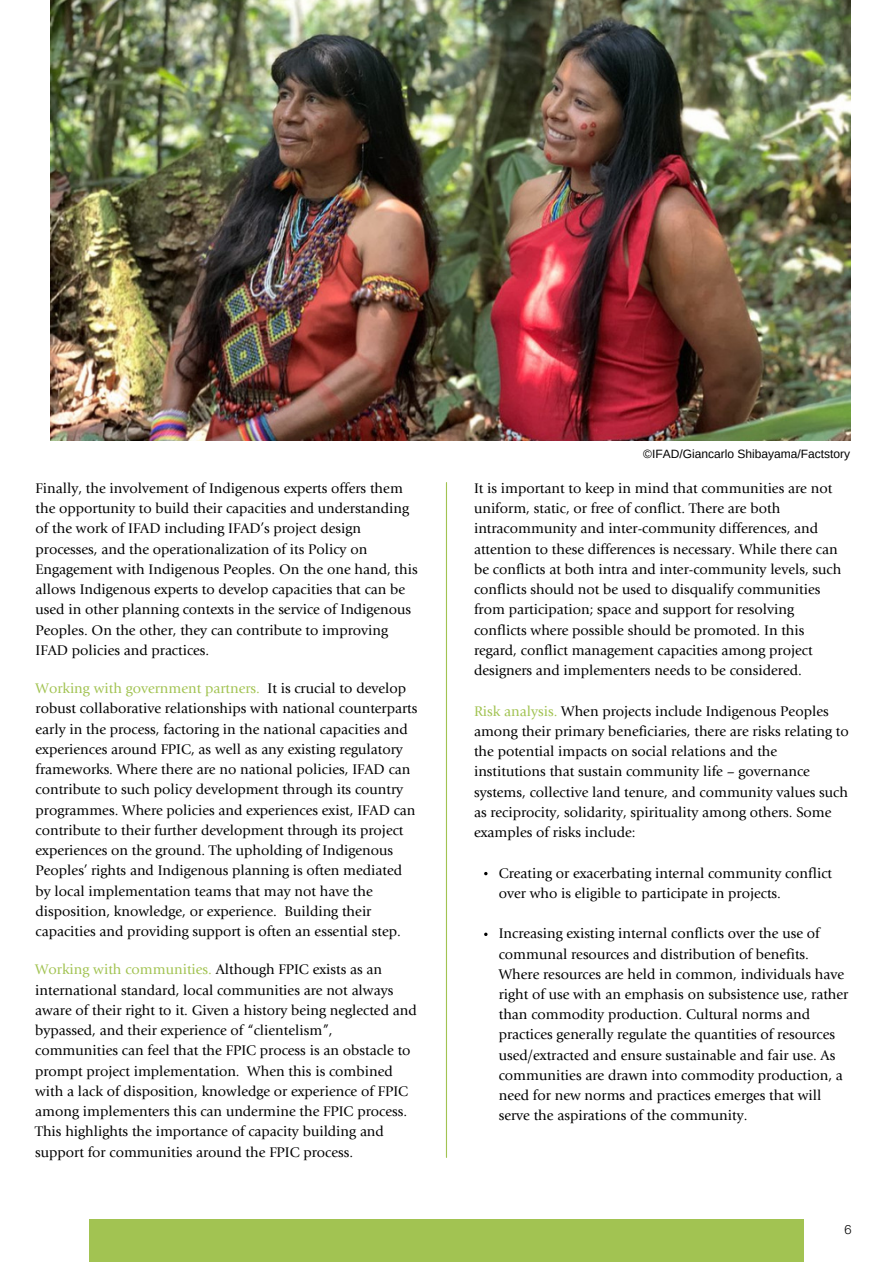
<style>
.page{position:relative;width:893px;height:1263px;background:#fff}
.page>*{position:absolute;margin:0;border:0;box-sizing:border-box;transform-origin:0 0}
.t1{font:14.55px/20.2px "Giovanni Std";color:#000}
.t2{font:300 12.75px "Helvetica Neue LT Std";color:#000}
.t3{font:12px "Arimo";color:#000}
.s1{color:#a2c352}
</style>
<div class="page">
<hr style="left:446px;top:482px;width:1px;height:675px;background:#a2c352">
<img style="left:50px;top:0;width:800px;height:440px">
<div style="left:89px;top:1218px;width:714px;height:43px;background:#a2c352"></div>
<p class="t1" style="left:36px;top:479px;width:383px">Finally, the involvement of Indigenous experts offers them the opportunity to build their capacities and understanding of the work of IFAD including IFAD’s project design processes, and the operationalization of its Policy on Engagement with Indigenous Peoples. On the one hand, this allows Indigenous experts to develop capacities that can be used in other planning contexts in the service of Indigenous Peoples. On the other, they can contribute to improving IFAD policies and practices.</p>
<p class="t1" style="left:36px;top:679px;width:383px"><span class="s1">Working with government partners.</span> It is crucial to develop robust collaborative relationships with national counterparts early in the process, factoring in the national capacities and experiences around FPIC, as well as any existing regulatory frameworks. Where there are no national policies, IFAD can contribute to such policy development through its country programmes. Where policies and experiences exist, IFAD can contribute to their further development through its project experiences on the ground. The upholding of Indigenous Peoples’ rights and Indigenous planning is often mediated by local implementation teams that may not have the disposition, knowledge, or experience. Building their capacities and providing support is often an essential step.</p>
<p class="t1" style="left:35px;top:961px;width:383px"><span class="s1">Working with communities.</span> Although FPIC exists as an international standard, local communities are not always aware of their right to it. Given a history being neglected and bypassed, and their experience of “clientelism”, communities can feel that the FPIC process is an obstacle to prompt project implementation. When this is combined with a lack of disposition, knowledge or experience of FPIC among implementers this can undermine the FPIC process.<br>This highlights the importance of capacity building and support for communities around the FPIC process.</p>
<p class="t3" style="left:643px;top:447px;width:208px">©IFAD/Giancarlo Shibayama/Factstory</p>
<p class="t1" style="left:474px;top:479px;width:369px">It is important to keep in mind that communities are not uniform, static, or free of conflict. There are both intracommunity and inter-community differences, and attention to these differences is necessary. While there can be conflicts at both intra and inter-community levels, such conflicts should not be used to disqualify communities from participation; space and support for resolving conflicts where possible should be promoted. In this regard, conflict management capacities among project designers and implementers needs to be considered.</p>
<p class="t1" style="left:474px;top:702px;width:376px"><span class="s1">Risk analysis.</span> When projects include Indigenous Peoples among their primary beneficiaries, there are risks relating to the potential impacts on social relations and the institutions that sustain community life – governance systems, collective land tenure, and community values such as reciprocity, solidarity, spirituality among others. Some examples of risks include:</p>
<p class="t1" style="left:498px;top:864px;width:335px">Creating or exacerbating internal community conflict over who is eligible to participate in projects.</p>
<p class="t1" style="left:498px;top:924px;width:351px">Increasing existing internal conflicts over the use of communal resources and distribution of benefits.<br>Where resources are held in common, individuals have right of use with an emphasis on subsistence use, rather than commodity production. Cultural norms and practices generally regulate the quantities of resources used/extracted and ensure sustainable and fair use. As communities are drawn into commodity production, a need for new norms and practices emerges that will serve the aspirations of the community.</p>
<p class="t2" style="left:844px;top:1224px;width:9px">6</p>
</div>
